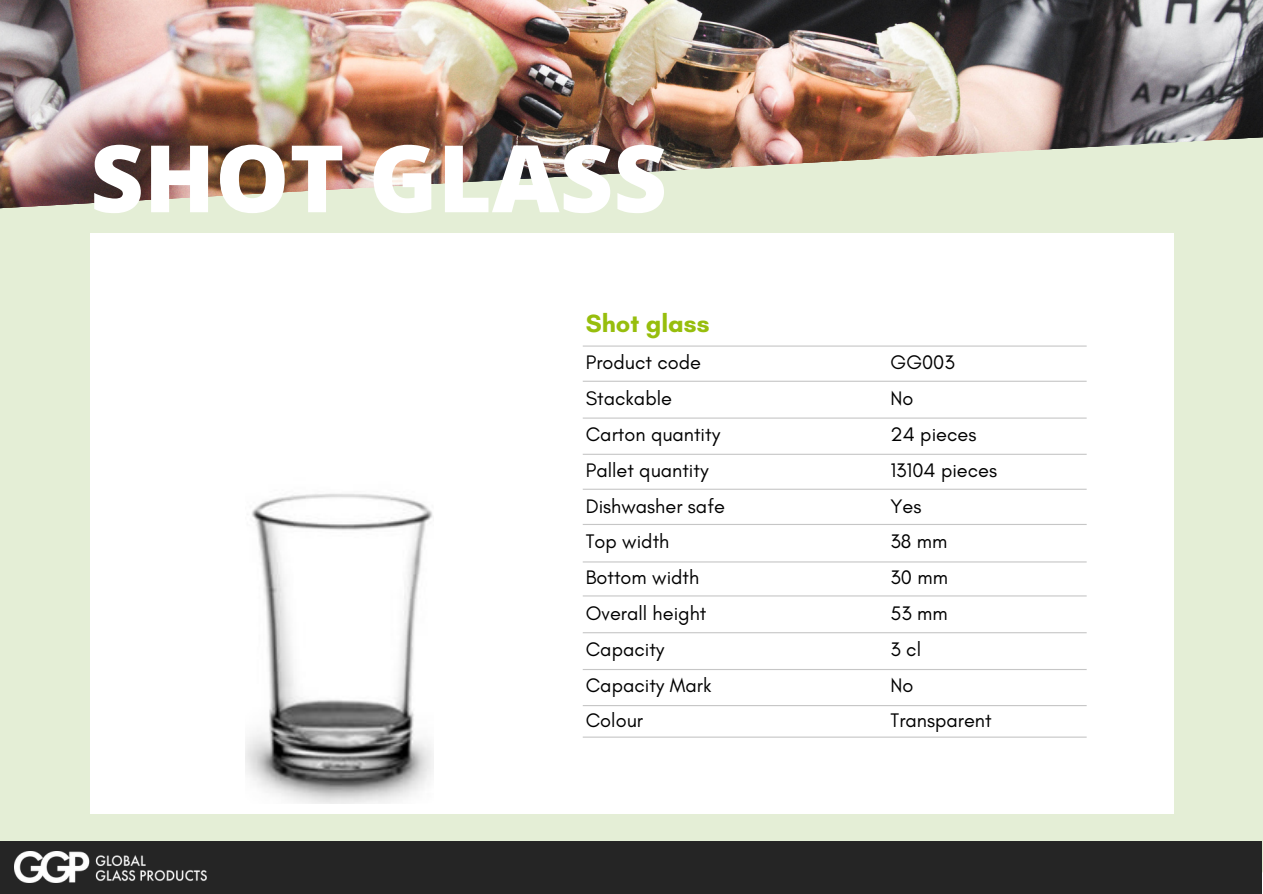
<style>
.page{position:relative;width:1263px;height:894px;background:#fff}
.page>*{position:absolute;margin:0;border:0;box-sizing:border-box;transform-origin:0 0}
.t1{font:800 93.15px "Open Sans";color:#fff}
.t2{font:700 25.5px "Glacial Indifference";color:#97be0d}
.t3{font:19.95px/35.7px "Glacial Indifference";color:#000}
</style>
<div class="page">
<img style="left:0;top:0;width:1263px;height:112px">
<img style="left:0;top:112px;width:1263px;height:761px">
<div style="left:0;top:841px;width:1262px;height:52px;background:#252525"></div>
<div style="left:90px;top:233px;width:1083px;height:579px;background:#fff"></div>
<hr style="left:583px;top:345px;width:504px;height:1px;background:#c6c6c6">
<hr style="left:583px;top:380px;width:504px;height:2px;background:#c6c6c6">
<hr style="left:583px;top:417px;width:504px;height:1px;background:#c6c6c6">
<hr style="left:583px;top:453px;width:504px;height:1px;background:#c6c6c6">
<hr style="left:583px;top:488px;width:504px;height:1px;background:#c6c6c6">
<hr style="left:583px;top:523px;width:504px;height:2px;background:#c6c6c6">
<hr style="left:583px;top:561px;width:504px;height:1px;background:#c6c6c6">
<hr style="left:583px;top:595px;width:504px;height:1px;background:#c6c6c6">
<hr style="left:583px;top:632px;width:504px;height:1px;background:#c6c6c6">
<hr style="left:583px;top:668px;width:504px;height:2px;background:#c6c6c6">
<hr style="left:583px;top:704px;width:504px;height:2px;background:#c6c6c6">
<hr style="left:583px;top:736px;width:504px;height:1px;background:#c6c6c6">
<img style="left:15px;top:851px;width:191px;height:31px">
<img style="left:246px;top:493px;width:187px;height:310px">
<h1 class="t1" style="left:90px;top:113px;width:578px">SHOT GLASS</h1>
<p class="t2" style="left:586px;top:308px;width:125px">Shot glass</p>
<p class="t3" style="left:586px;top:344px;width:141px">Product code<br>Stackable<br>Carton quantity<br>Pallet quantity<br>Dishwasher safe<br>Top width<br>Bottom width<br>Overall height<br>Capacity<br>Capacity Mark<br>Colour</p>
<p class="t3" style="left:890px;top:344px;width:108px">GG003<br>No<br>24 pieces<br>13104 pieces<br>Yes<br>38 mm<br>30 mm<br>53 mm<br>3 cl<br>No<br>Transparent</p>
</div>
